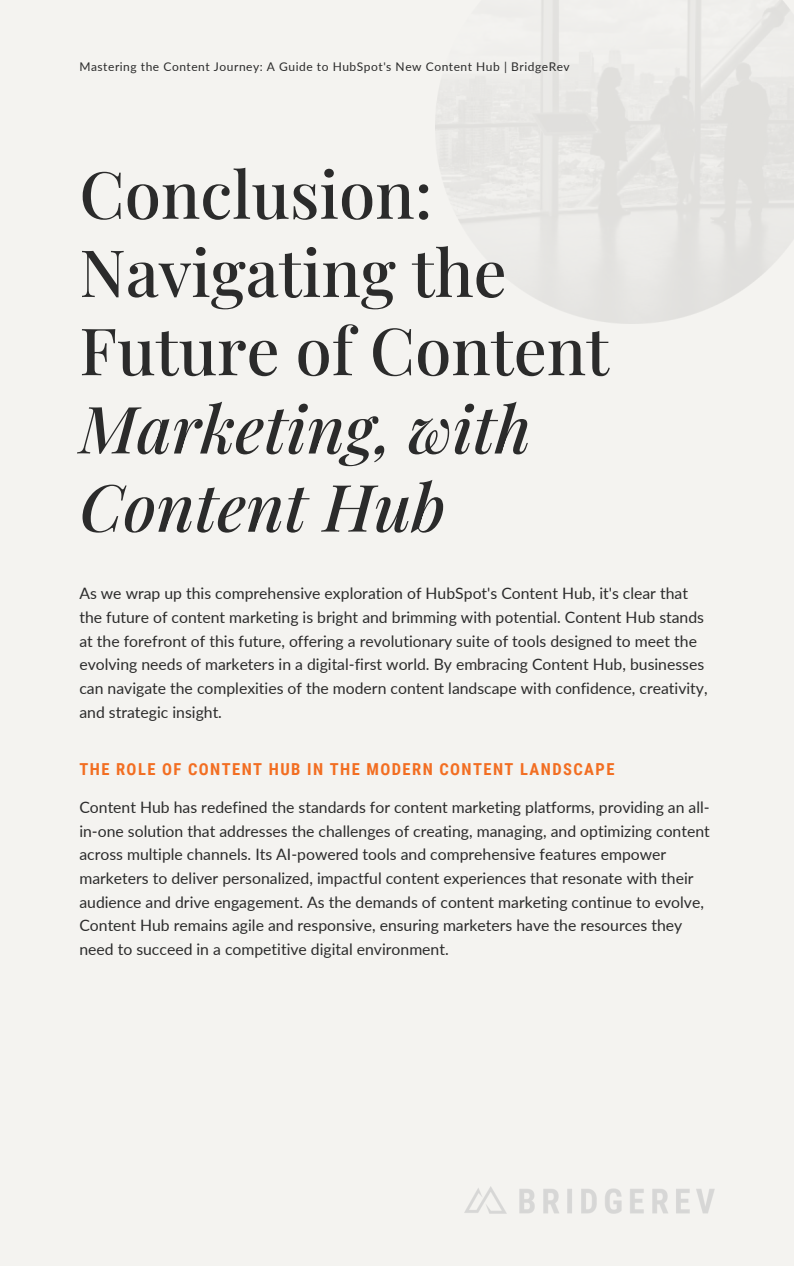
<style>
.page{position:relative;width:794px;height:1266px;background:#fff}
.page>*{position:absolute;margin:0;border:0;box-sizing:border-box;transform-origin:0 0}
.t1{font:500 65.25px/78.2px "Playfair Display";color:#2b2b2b}
.t2{font:italic 500 65.25px/78.2px "Playfair Display";color:#2b2b2b}
.t3{font:700 16.5px "Roboto Condensed";letter-spacing:.085em;color:#f26e22}
.t4{font:15.75px/23.6px "Lato";color:#2b2b2b}
.t5{font:12px "Lato";letter-spacing:.045em;color:#2b2b2b}
</style>
<div class="page">
<div style="left:0;top:0;width:793px;height:1266px;background:#f4f3f0"></div>
<img style="left:464px;top:1186px;width:250px;height:27px">
<p class="t5" style="left:79px;top:59px;width:491px">Mastering the Content Journey: A Guide to HubSpot's New Content Hub | BridgeRev</p>
<h1 class="t1" style="left:79px;top:153px;width:531px">Conclusion:<br>Navigating the<br>Future of Content</h1>
<h1 class="t2" style="left:79px;top:387px;width:453px">Marketing, with<br>Content Hub</h1>
<p class="t4" style="left:79px;top:581px;width:629px">As we wrap up this comprehensive exploration of HubSpot's Content Hub, it's clear that the future of content marketing is bright and brimming with potential. Content Hub stands at the forefront of this future, offering a revolutionary suite of tools designed to meet the evolving needs of marketers in a digital-first world. By embracing Content Hub, businesses can navigate the complexities of the modern content landscape with confidence, creativity, and strategic insight.</p>
<p class="t3" style="left:79px;top:759px;width:536px">THE ROLE OF CONTENT HUB IN THE MODERN CONTENT LANDSCAPE</p>
<p class="t4" style="left:79px;top:795px;width:631px">Content Hub has redefined the standards for content marketing platforms, providing an all&shy;in-one solution that addresses the challenges of creating, managing, and optimizing content across multiple channels. Its AI-powered tools and comprehensive features empower marketers to deliver personalized, impactful content experiences that resonate with their audience and drive engagement. As the demands of content marketing continue to evolve, Content Hub remains agile and responsive, ensuring marketers have the resources they need to succeed in a competitive digital environment.</p>
</div>
